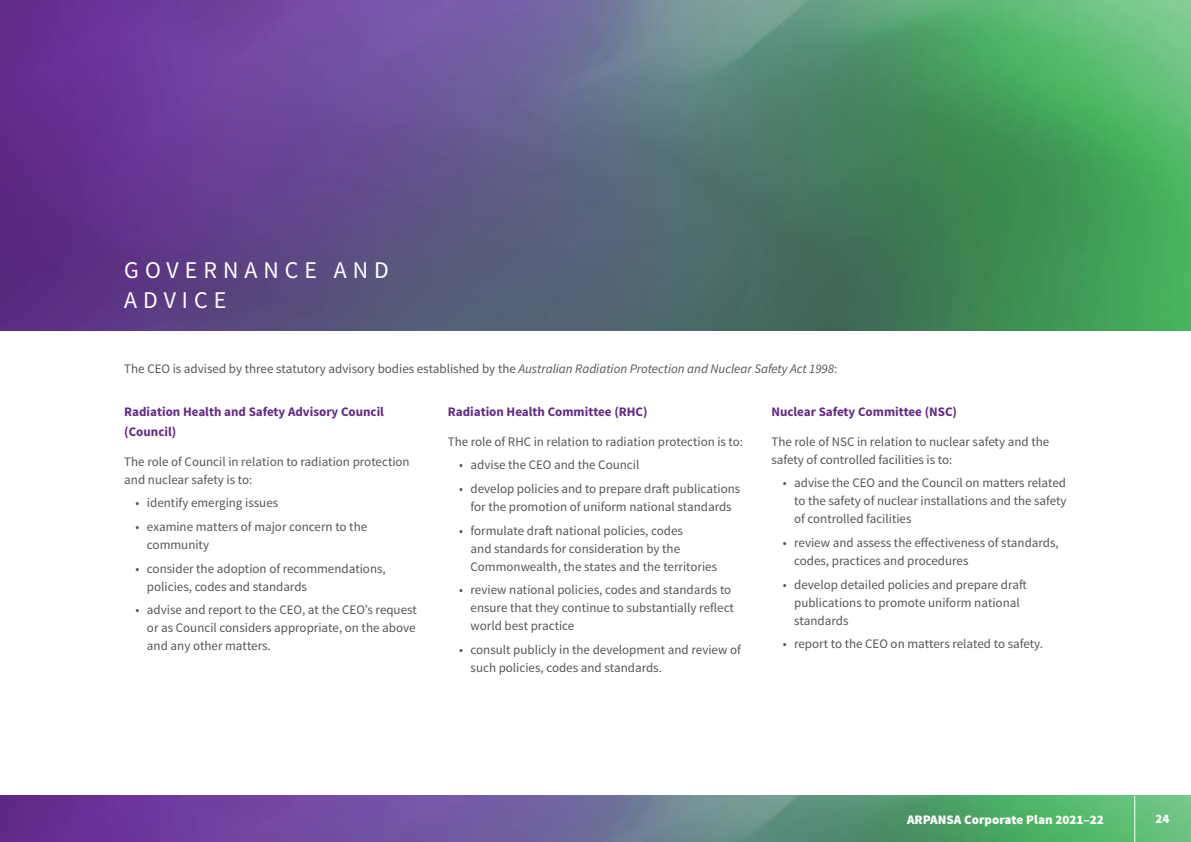
<style>
.page{position:relative;width:1191px;height:842px;background:#fff}
.page>*{position:absolute;margin:0;border:0;box-sizing:border-box;transform-origin:0 0}
.HEADING_21{font:24px/30px "Source Sans Pro";letter-spacing:.25em;color:#fff}
.Paragraph__Large{font:13px/18px "Source Sans Pro";color:#55565a}
.Paragraph__Heading{font:700 13px/20px "Source Sans Pro";color:#642a85}
.t1{font:900 13px "Source Sans Pro";color:#fff}
.s1{font-style:italic}
</style>
<div class="page">
<img style="left:0;top:0;width:1191px;height:330px">
<img style="left:0;top:796px;width:1191px;height:46px">
<hr style="left:1134px;top:796px;width:1px;height:46px;background:#fff">
<p class="HEADING_21" style="left:124px;top:255px;width:266px">GOVERNANCE AND<br>ADVICE</p>
<p class="Paragraph__Large" style="left:124px;top:360px;width:714px">The CEO is advised by three statutory advisory bodies established by the <span class="s1">Australian Radiation Protection and Nuclear Safety Act 1998</span>:</p>
<p class="Paragraph__Heading" style="left:124px;top:403px;width:261px">Radiation Health and Safety Advisory Council (Council)</p>
<p class="Paragraph__Large" style="left:124px;top:453px;width:287px">The role of Council in relation to radiation protection and nuclear safety is to:</p>
<p class="Paragraph__Large" style="left:136px;top:494px;width:144px">• identify emerging issues</p>
<p class="Paragraph__Large" style="left:147px;top:518px;width:222px;text-indent:-11px">• examine matters of major concern to the community</p>
<p class="Paragraph__Large" style="left:147px;top:560px;width:240px;text-indent:-11px">• consider the adoption of recommendations, policies, codes and standards</p>
<p class="Paragraph__Large" style="left:147px;top:601px;width:271px;text-align:justify;text-indent:-11px">• advise and report to the CEO, at the CEO’s request or as Council considers appropriate, on the above and any other matters.</p>
<p class="Paragraph__Heading" style="left:448px;top:403px;width:201px">Radiation Health Committee (RHC)</p>
<p class="Paragraph__Large" style="left:448px;top:433px;width:297px">The role of RHC in relation to radiation protection is to:</p>
<p class="Paragraph__Large" style="left:459px;top:456px;width:182px">• advise the CEO and the Council</p>
<p class="Paragraph__Large" style="left:459px;top:480px;width:282px;text-align:center">• develop policies and to prepare draft publications for the promotion of uniform national standards</p>
<p class="Paragraph__Large" style="left:470px;top:522px;width:248px;text-indent:-11px">• formulate draft national policies, codes<br>and standards for consideration by the<br>Commonwealth, the states and the territories</p>
<p class="Paragraph__Large" style="left:470px;top:581px;width:265px;text-indent:-11px">• review national policies, codes and standards to ensure that they continue to substantially reflect world best practice</p>
<p class="Paragraph__Large" style="left:470px;top:641px;width:272px;text-indent:-11px">• consult publicly in the development and review of such policies, codes and standards.</p>
<p class="Paragraph__Heading" style="left:771px;top:403px;width:187px">Nuclear Safety Committee (NSC)</p>
<p class="Paragraph__Large" style="left:771px;top:433px;width:279px">The role of NSC in relation to nuclear safety and the safety of controlled facilities is to:</p>
<p class="Paragraph__Large" style="left:794px;top:474px;width:274px;text-align:justify;text-indent:-11px">• advise the CEO and the Council on matters related to the safety of nuclear installations and the safety of controlled facilities</p>
<p class="Paragraph__Large" style="left:794px;top:534px;width:266px;text-indent:-11px">• review and assess the effectiveness of standards, codes, practices and procedures</p>
<p class="Paragraph__Large" style="left:794px;top:576px;width:234px;text-indent:-11px">• develop detailed policies and prepare draft publications to promote uniform national standards</p>
<p class="Paragraph__Large" style="left:783px;top:635px;width:262px">• report to the CEO on matters related to safety.</p>
<p class="t1" style="left:907px;top:811px;width:198px">ARPANSA Corporate Plan 2021–22</p>
<p class="t1" style="left:1155px;top:811px;width:16px">24</p>
</div>
